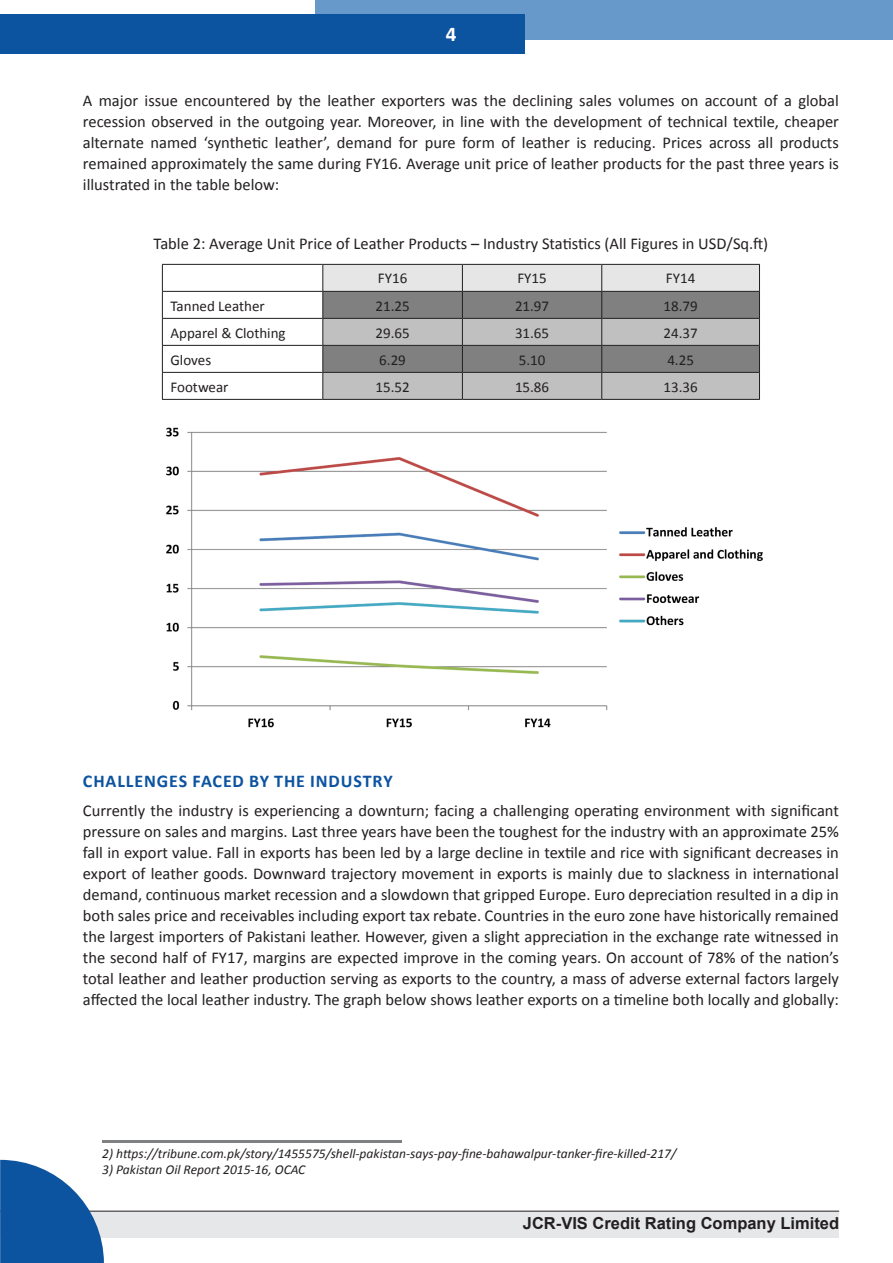
<style>
.page{position:relative;width:893px;height:1263px;background:#fff}
.page>*{position:absolute;margin:0;border:0;box-sizing:border-box;transform-origin:0 0}
.t1{font:700 21px "Calibri";color:#fff}
.t2{font:700 18px "Calibri";letter-spacing:.05em;color:#0c53a0}
.t3{font:16.5px/21px "Calibri";color:#231f20;text-align:justify}
.t4{font:700 16.5px "Arial";color:#231f20}
.t5{font:15px "Calibri";color:#231f20}
.footnote_text{font:italic 13.5px "Calibri";color:#231f20}
</style>
<div class="page">
<div style="left:0;top:1210px;width:839px;height:27px;background:#e6e7e9"></div>
<hr style="left:0;top:1211px;width:839px;height:1px;background:#231f20">
<hr style="left:162px;top:399px;width:161px;height:1px;background:#231f20">
<hr style="left:323px;top:399px;width:139px;height:1px;background:#231f20">
<hr style="left:462px;top:399px;width:140px;height:1px;background:#231f20">
<hr style="left:602px;top:399px;width:158px;height:1px;background:#231f20">
<svg style="left:162px;top:264px;width:598px;height:135px"></svg>
<img style="left:166px;top:427px;width:597px;height:301px">
<svg style="left:0;top:1160px;width:104px;height:103px"></svg>
<div style="left:315px;top:0;width:578px;height:40px;background:#6799ca"></div>
<div style="left:1px;top:14px;width:524px;height:40px;background:#0c53a0"></div>
<hr style="left:103px;top:1141px;width:299px;height:2px;background:#7e8082">
<p class="t1" style="left:446px;top:21px;width:12px">4</p>
<p class="t3" style="left:83px;top:91px;width:758px">A major issue encountered by the leather exporters was the declining sales volumes on account of a global recession observed in the outgoing year. Moreover, in line with the development of technical textile, cheaper alternate named ‘synthetic leather’, demand for pure form of leather is reducing. Prices across all products remained approximately the same during FY16. Average unit price of leather products for the past three years is illustrated in the table below:</p>
<p class="t3" style="left:154px;top:234px;width:616px">Table 2: Average Unit Price of Leather Products – Industry Statistics (All Figures in USD/Sq.ft)</p>
<p class="t5" style="left:378px;top:269px;width:31px">FY16</p>
<p class="t5" style="left:517px;top:269px;width:31px">FY15</p>
<p class="t5" style="left:666px;top:269px;width:31px">FY14</p>
<p class="t5" style="left:170px;top:296px;width:96px">Tanned Leather</p>
<p class="t5" style="left:375px;top:296px;width:36px">21.25</p>
<p class="t5" style="left:515px;top:296px;width:36px">21.97</p>
<p class="t5" style="left:663px;top:296px;width:36px">18.79</p>
<p class="t5" style="left:170px;top:323px;width:117px">Apparel &amp; Clothing</p>
<p class="t5" style="left:375px;top:323px;width:36px">29.65</p>
<p class="t5" style="left:515px;top:323px;width:36px">31.65</p>
<p class="t5" style="left:663px;top:323px;width:36px">24.37</p>
<p class="t5" style="left:170px;top:350px;width:42px">Gloves</p>
<p class="t5" style="left:379px;top:350px;width:28px">6.29</p>
<p class="t5" style="left:519px;top:350px;width:28px">5.10</p>
<p class="t5" style="left:667px;top:350px;width:28px">4.25</p>
<p class="t5" style="left:170px;top:377px;width:60px">Footwear</p>
<p class="t5" style="left:375px;top:377px;width:36px">15.52</p>
<p class="t5" style="left:515px;top:377px;width:36px">15.86</p>
<p class="t5" style="left:663px;top:377px;width:36px">13.36</p>
<p class="t2" style="left:83px;top:769px;width:311px">CHALLENGES FACED BY THE INDUSTRY</p>
<p class="t3" style="left:83px;top:800px;width:758px">Currently the industry is experiencing a downturn; facing a challenging operating environment with significant pressure on sales and margins. Last three years have been the toughest for the industry with an approximate 25% fall in export value. Fall in exports has been led by a large decline in textile and rice with significant decreases in export of leather goods. Downward trajectory movement in exports is mainly due to slackness in international demand, continuous market recession and a slowdown that gripped Europe. Euro depreciation resulted in a dip in both sales price and receivables including export tax rebate. Countries in the euro zone have historically remained the largest importers of Pakistani leather. However, given a slight appreciation in the exchange rate witnessed in the second half of FY17, margins are expected improve in the coming years. On account of 78% of the nation’s total leather and leather production serving as exports to the country, a mass of adverse external factors largely affected the local leather industry. The graph below shows leather exports on a timeline both locally and globally:</p>
<p class="footnote_text" style="left:102px;top:1144px;width:576px">2) https://tribune.com.pk/story/1455575/shell-pakistan-says-pay-fine-bahawalpur-tanker-fire-killed-217/</p>
<p class="footnote_text" style="left:102px;top:1160px;width:204px">3) Pakistan Oil Report 2015-16, OCAC</p>
<p class="t4" style="left:523px;top:1212px;width:318px">JCR-VIS Credit Rating Company Limited</p>
</div>
